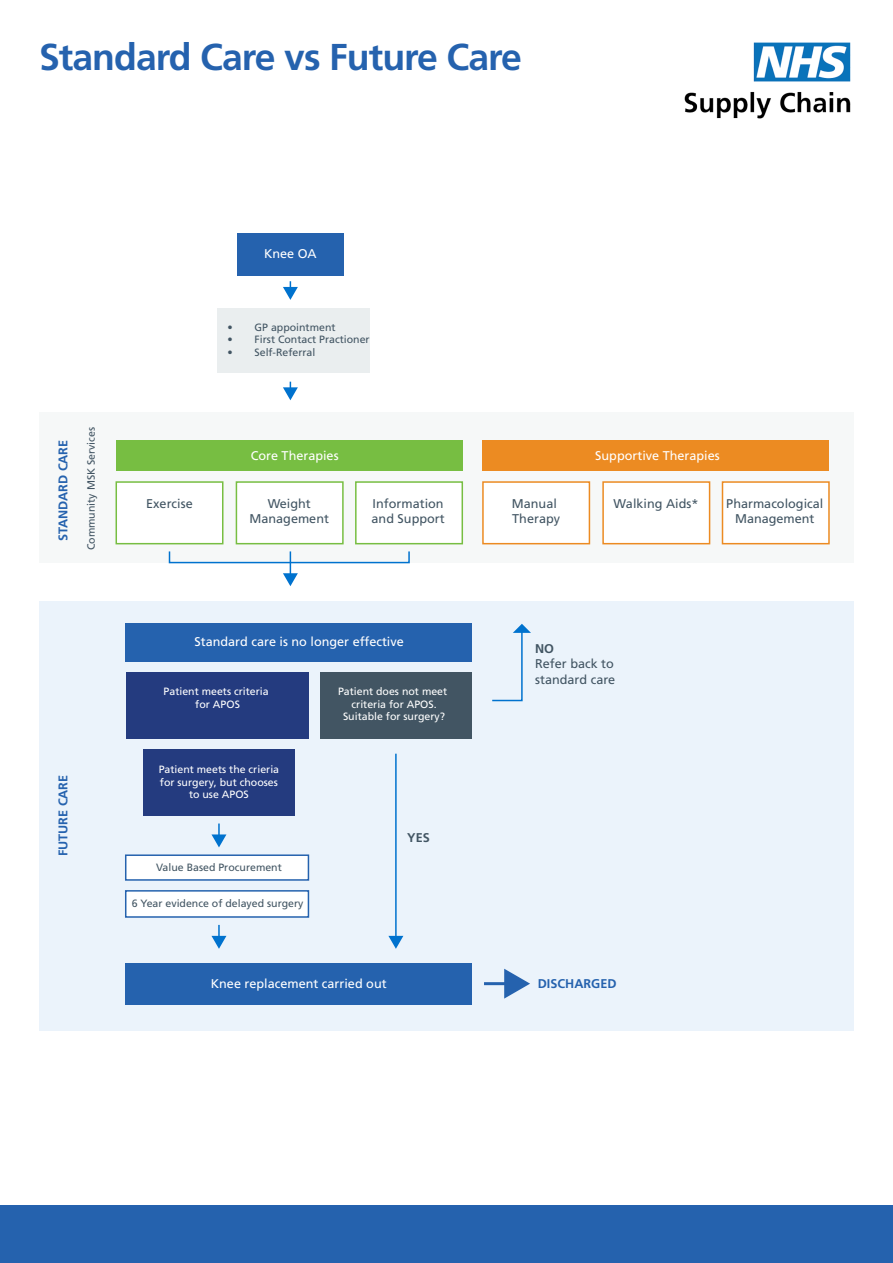
<style>
.page{position:relative;width:893px;height:1263px;background:#fff}
.page>*{position:absolute;margin:0;border:0;box-sizing:border-box;transform-origin:0 0}
.t1{font:700 37.35px "Frutiger LT Pro";letter-spacing:-.025em;color:#2562ae}
.t2{font:12.6px/15.1px "Frutiger LT Pro";color:#425563}
.t3{font:12.6px "Frutiger LT Pro";color:#fff}
.t4{font:700 12.6px "Frutiger LT Pro";color:#2562ae}
.t5{font:700 12.6px "Frutiger LT Pro";color:#425563}
.t6{font:10.5px/12.8px "Frutiger LT Pro";color:#fff;text-align:center}
.t7{font:10.5px "Frutiger LT Pro";color:#425563}
</style>
<div class="page">
<div style="left:39px;top:601px;width:815px;height:429px;background:#ebf3fb"></div>
<div style="left:125px;top:854px;width:184px;height:27px;background:#fff;border:2px solid #2562ae"></div>
<div style="left:125px;top:890px;width:184px;height:28px;background:#fff;border:2px solid #2562ae"></div>
<div style="left:39px;top:412px;width:815px;height:151px;background:#f6f8f8"></div>
<div style="left:237px;top:233px;width:107px;height:42px;background:#2562ae"></div>
<div style="left:218px;top:308px;width:152px;height:65px;background:#eaeeef"></div>
<div style="left:126px;top:624px;width:346px;height:38px;background:#2562ae"></div>
<div style="left:126px;top:673px;width:182px;height:66px;background:#243b7f"></div>
<div style="left:320px;top:673px;width:152px;height:66px;background:#425563"></div>
<div style="left:143px;top:749px;width:152px;height:66px;background:#243b7f"></div>
<div style="left:126px;top:963px;width:346px;height:41px;background:#2562ae"></div>
<div style="left:116px;top:440px;width:346px;height:30px;background:#77be42"></div>
<div style="left:483px;top:440px;width:346px;height:30px;background:#ec8b22"></div>
<div style="left:116px;top:481px;width:107px;height:63px;background:#fff;border:2px solid #77be42"></div>
<div style="left:236px;top:481px;width:108px;height:63px;background:#fff;border:2px solid #77be42"></div>
<div style="left:355px;top:481px;width:108px;height:63px;background:#fff;border:2px solid #77be42"></div>
<div style="left:482px;top:481px;width:108px;height:63px;background:#fff;border:2px solid #ec8b22"></div>
<div style="left:602px;top:481px;width:108px;height:63px;background:#fff;border:2px solid #ec8b22"></div>
<div style="left:722px;top:481px;width:108px;height:63px;background:#fff;border:2px solid #ec8b22"></div>
<hr style="left:395px;top:754px;width:2px;height:184px;background:#0072ce">
<svg style="left:388px;top:936px;width:15px;height:13px"></svg>
<hr style="left:484px;top:982px;width:25px;height:3px;background:#2562ae">
<svg style="left:504px;top:969px;width:26px;height:29px"></svg>
<svg style="left:211px;top:925px;width:15px;height:24px"></svg>
<svg style="left:211px;top:823px;width:15px;height:24px"></svg>
<svg style="left:492px;top:624px;width:39px;height:78px"></svg>
<svg style="left:283px;top:281px;width:15px;height:19px"></svg>
<svg style="left:283px;top:382px;width:15px;height:18px"></svg>
<svg style="left:283px;top:554px;width:15px;height:32px"></svg>
<div style="left:169px;top:551px;width:241px;height:12px;border:2px solid #0072ce"></div>
<img style="left:684px;top:42px;width:167px;height:77px">
<div style="left:0;top:1206px;width:893px;height:57px;background:#2562ae"></div>
<h1 class="t1" style="left:39px;top:35px;width:484px">Standard Care vs Future Care</h1>
<p class="t3" style="left:264px;top:246px;width:54px">Knee OA</p>
<p class="t4" style="left:56px;top:541px;width:103px;rotate:-90deg">STANDARD CARE</p>
<p class="t7" style="left:85px;top:550px;width:125px;rotate:-90deg">Community MSK Services</p>
<p class="t4" style="left:56px;top:856px;width:83px;rotate:-90deg">FUTURE CARE</p>
<p class="t7" style="left:228px;top:321px;width:110px">• GP appointment</p>
<p class="t7" style="left:228px;top:333px;width:144px">• First Contact Practioner</p>
<p class="t7" style="left:228px;top:346px;width:89px">• Self-Referral</p>
<p class="t2" style="left:146px;top:496px;width:48px">Exercise</p>
<p class="t3" style="left:251px;top:448px;width:89px">Core Therapies</p>
<p class="t3" style="left:595px;top:448px;width:126px">Supportive Therapies</p>
<p class="t2" style="left:250px;top:496px;width:81px;text-align:center">Weight<br>Management</p>
<p class="t2" style="left:372px;top:496px;width:75px">Information and Support</p>
<p class="t2" style="left:512px;top:496px;width:50px">Manual<br>Therapy</p>
<p class="t2" style="left:613px;top:496px;width:86px">Walking Aids*</p>
<p class="t2" style="left:726px;top:496px;width:99px;text-align:center">Pharmacological<br>Management</p>
<p class="t3" style="left:194px;top:634px;width:211px">Standard care is no longer effective</p>
<p class="t6" style="left:164px;top:685px;width:107px">Patient meets criteria for APOS</p>
<p class="t6" style="left:338px;top:685px;width:111px">Patient does not meet criteria for APOS.<br>Suitable for surgery?</p>
<p class="t6" style="left:159px;top:763px;width:122px">Patient meets the crieria for surgery, but chooses to use APOS</p>
<p class="t7" style="left:156px;top:861px;width:127px">Value Based Procurement</p>
<p class="t7" style="left:132px;top:897px;width:173px">6 Year evidence of delayed surgery</p>
<p class="t5" style="left:407px;top:830px;width:24px">YES</p>
<p class="t3" style="left:211px;top:976px;width:177px">Knee replacement carried out</p>
<p class="t5" style="left:535px;top:641px;width:20px">NO</p>
<p class="t2" style="left:535px;top:656px;width:82px">Refer back to standard care</p>
<p class="t4" style="left:538px;top:976px;width:80px">DISCHARGED</p>
</div>
